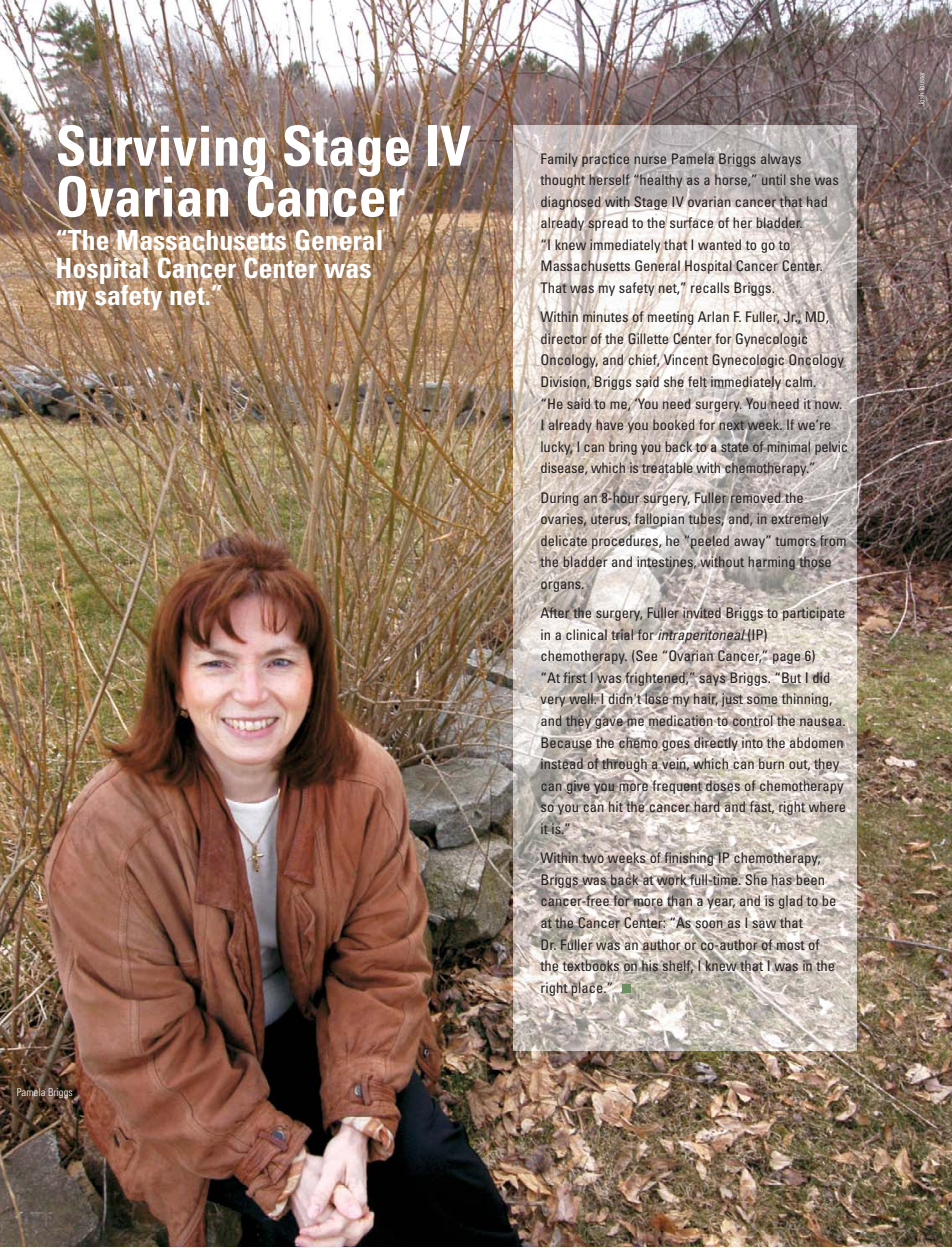
<style>
.page{position:relative;width:952px;height:1248px;background:#fff}
.page>*{position:absolute;margin:0;border:0;box-sizing:border-box;transform-origin:0 0}
.t1{font:700 condensed 55.48px/50.8px "Univers";color:#fff}
.t2{font:700 condensed 27.65px/27.7px "Univers";color:#fff}
.t3{font:condensed 14.7px/21.5px "Univers";color:#231f20}
.t4{font:300 condensed 10.85px "Univers";color:#fff}
.t5{font:300 condensed 7.7px "Univers";letter-spacing:-.015em;color:#fff}
.s1{font-style:italic}
</style>
<div class="page">
<img style="left:0;top:0;width:951px;height:1246px">
<img style="left:513px;top:125px;width:343px;height:925px">
<div style="left:621px;top:983px;width:9px;height:9px;background:#6d8e63"></div>
<h1 class="t1" style="left:56px;top:126px;width:417px">Surviving Stage IV<br>Ovarian Cancer</h1>
<h2 class="t2" style="left:56px;top:229px;width:329px">“The Massachusetts General<br>Hospital Cancer Center was my safety net.”</h2>
<p class="t4" style="left:17px;top:1088px;width:57px">Pamela Briggs</p>
<p class="t3" style="left:540px;top:149px;width:300px">Family practice nurse Pamela Briggs always thought herself “healthy as a horse,” until she was diagnosed with Stage IV ovarian cancer that had already spread to the surface of her bladder.<br>“I knew immediately that I wanted to go to Massachusetts General Hospital Cancer Center.<br>That was my safety net,” recalls Briggs.</p>
<p class="t3" style="left:540px;top:307px;width:309px">Within minutes of meeting Arlan F. Fuller, Jr., MD, director of the Gillette Center for Gynecologic Oncology, and chief, Vincent Gynecologic Oncology Division, Briggs said she felt immediately calm.<br>“He said to me, ‘You need surgery. You need it now.<br>I already have you booked for next week. If we’re lucky, I can bring you back to a state of minimal pelvic disease, which is treatable with chemotherapy.”</p>
<p class="t3" style="left:540px;top:488px;width:307px">During an 8-hour surgery, Fuller removed the ovaries, uterus, fallopian tubes, and, in extremely delicate procedures, he “peeled away” tumors from the bladder and intestines, without harming those organs.</p>
<p class="t3" style="left:540px;top:603px;width:307px">After the surgery, Fuller invited Briggs to participate in a clinical trial for <span class="s1">intraperitoneal</span>(IP) chemotherapy. (See “Ovarian Cancer,” page 6)<br>“At first I was frightened,” says Briggs. “But I did very well. I didn't lose my hair, just some thinning, and they gave me medication to control the nausea.<br>Because the chemo goes directly into the abdomen instead of through a vein, which can burn out, they can give you more frequent doses of chemotherapy so you can hit the cancer hard and fast, right where it is.”</p>
<p class="t3" style="left:540px;top:848px;width:297px">Within two weeks of finishing IP chemotherapy, Briggs was back at work full-time. She has been cancer-free for more than a year, and is glad to be at the Cancer Center: “As soon as I saw that<br>Dr. Fuller was an author or co-author of most of the textbooks on his shelf, I knew that I was in the right place.”</p>
<p class="t5" style="left:918px;top:106px;width:36px;rotate:-90deg">Josh Touster</p>
</div>
